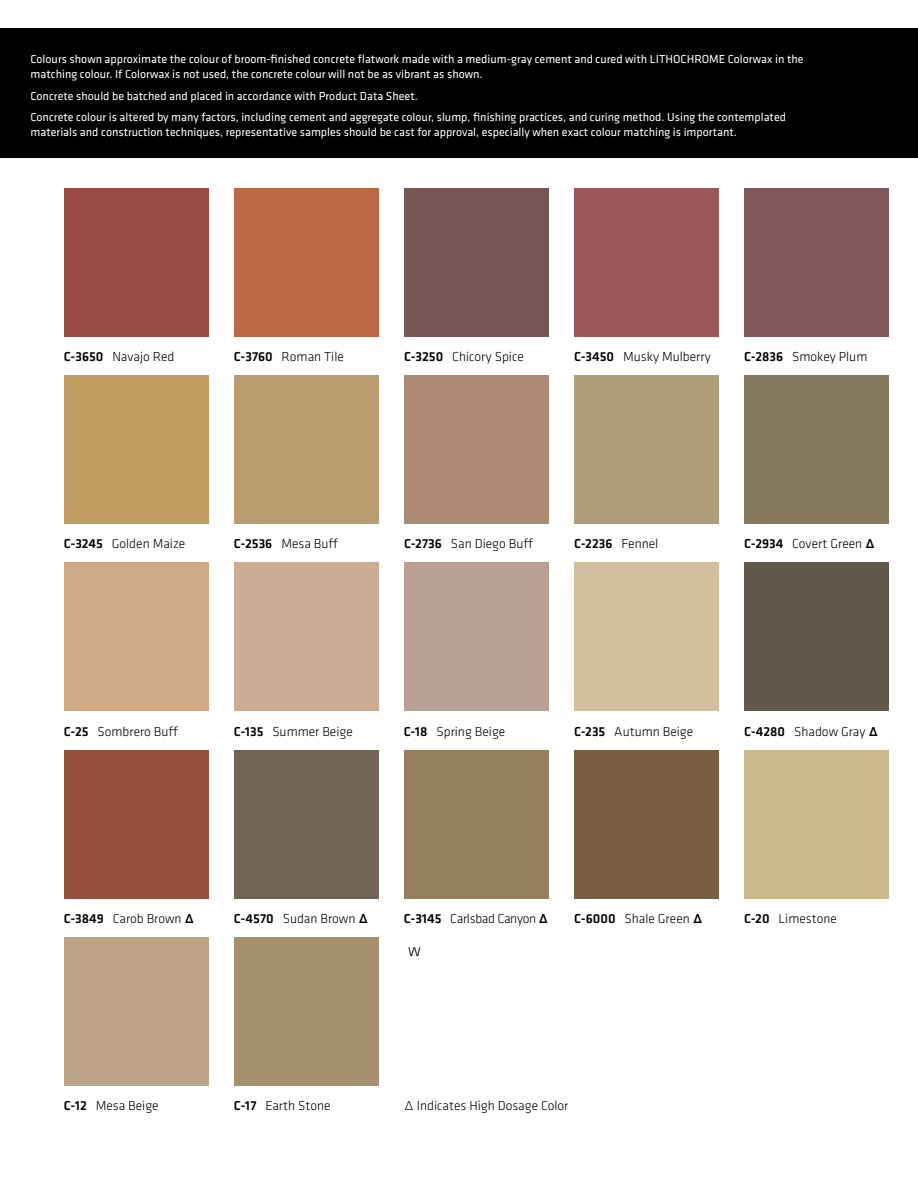
<style>
.page{position:relative;width:918px;height:1188px;background:#fff}
.page>*{position:absolute;margin:0;border:0;box-sizing:border-box;transform-origin:0 0}
.t1{font:300 18px "Klavika";color:#000}
.t2{font:300 13.5px "Klavika";color:#000}
.t3{font:300 13.5px "Klavika";letter-spacing:-.02em;color:#000}
.t4{font:500 13.5px "Klavika";color:#000}
.t5{font:12px/15px "Klavika";color:#fff}
.s1{font-weight:500}
.s2{font-weight:300}
</style>
<div class="page">
<div style="left:0;top:28px;width:918px;height:130px;background:#000"></div>
<div style="left:64px;top:188px;width:144px;height:149px;background:#9a4a44"></div>
<div style="left:234px;top:188px;width:145px;height:149px;background:#bc6845"></div>
<div style="left:404px;top:188px;width:145px;height:149px;background:#765655"></div>
<div style="left:574px;top:188px;width:145px;height:149px;background:#9a585a"></div>
<div style="left:744px;top:188px;width:145px;height:149px;background:#80585b"></div>
<div style="left:64px;top:375px;width:144px;height:149px;background:#c09c61"></div>
<div style="left:234px;top:375px;width:145px;height:149px;background:#bb9c6e"></div>
<div style="left:404px;top:375px;width:145px;height:149px;background:#ae8a75"></div>
<div style="left:574px;top:375px;width:145px;height:149px;background:#b09e79"></div>
<div style="left:744px;top:375px;width:145px;height:149px;background:#86785e"></div>
<div style="left:64px;top:563px;width:144px;height:148px;background:#ceaa87"></div>
<div style="left:234px;top:563px;width:145px;height:148px;background:#cdac96"></div>
<div style="left:404px;top:563px;width:145px;height:148px;background:#b9a094"></div>
<div style="left:574px;top:563px;width:145px;height:148px;background:#d2bd9c"></div>
<div style="left:744px;top:563px;width:145px;height:148px;background:#61584c"></div>
<div style="left:64px;top:750px;width:144px;height:148px;background:#95513e"></div>
<div style="left:234px;top:750px;width:145px;height:148px;background:#726454"></div>
<div style="left:404px;top:750px;width:145px;height:148px;background:#957f5e"></div>
<div style="left:574px;top:750px;width:145px;height:148px;background:#785e42"></div>
<div style="left:744px;top:750px;width:145px;height:148px;background:#ccb88d"></div>
<div style="left:64px;top:937px;width:144px;height:149px;background:#bea487"></div>
<div style="left:234px;top:937px;width:145px;height:149px;background:#a58f6d"></div>
<p class="t5" style="left:31px;top:51px;width:775px">Colours shown approximate the colour of broom-finished concrete flatwork made with a medium-gray cement and cured with LITHOCHROME Colorwax in the matching colour. If Colorwax is not used, the concrete colour will not be as vibrant as shown.</p>
<p class="t5" style="left:31px;top:85px;width:757px;line-height:21.8px">Concrete should be batched and placed in accordance with Product Data Sheet.<br>Concrete colour is altered by many factors, including cement and aggregate colour, slump, finishing practices, and curing method. Using the contemplated</p>
<p class="t5" style="left:31px;top:125px;width:708px">materials and construction techniques, representative samples should be cast for approval, especially when exact colour matching is important.</p>
<p class="t2" style="left:64px;top:349px;width:112px"><span class="s1">C-3650</span> Navajo Red</p>
<p class="t2" style="left:234px;top:349px;width:111px"><span class="s1">C-3760</span> Roman Tile</p>
<p class="t2" style="left:404px;top:349px;width:121px"><span class="s1">C-3250</span> Chicory Spice</p>
<p class="t2" style="left:574px;top:349px;width:138px"><span class="s1">C-3450</span> Musky Mulberry</p>
<p class="t2" style="left:744px;top:349px;width:125px"><span class="s1">C-2836</span> Smokey Plum</p>
<p class="t2" style="left:64px;top:536px;width:123px"><span class="s1">C-3245</span> Golden Maize</p>
<p class="t2" style="left:234px;top:536px;width:106px"><span class="s1">C-2536</span> Mesa Buff</p>
<p class="t2" style="left:404px;top:536px;width:131px"><span class="s1">C-2736</span> San Diego Buff</p>
<p class="t4" style="left:574px;top:535px;width:86px">C-2236 <span class="s2">Fennel</span></p>
<p class="t2" style="left:744px;top:536px;width:133px"><span class="s1">C-2934</span> Covert Green <span class="s1">∆</span></p>
<p class="t2" style="left:64px;top:723px;width:116px"><span class="s1">C-25</span> Sombrero Buff</p>
<p class="t2" style="left:234px;top:723px;width:120px"><span class="s1">C-135</span> Summer Beige</p>
<p class="t2" style="left:404px;top:723px;width:103px"><span class="s1">C-18</span> Spring Beige</p>
<p class="t2" style="left:574px;top:723px;width:121px"><span class="s1">C-235</span> Autumn Beige</p>
<p class="t2" style="left:744px;top:723px;width:136px"><span class="s1">C-4280</span> Shadow Gray <span class="s1">∆</span></p>
<p class="t2" style="left:64px;top:910px;width:132px"><span class="s1">C-3849</span> Carob Brown <span class="s1">∆</span></p>
<p class="t2" style="left:234px;top:910px;width:136px"><span class="s1">C-4570</span> Sudan Brown <span class="s1">∆</span></p>
<p class="t3" style="left:404px;top:910px;width:146px"><span class="s1">C-3145</span> Carlsbad Canyon <span class="s1">∆</span></p>
<p class="t2" style="left:574px;top:910px;width:130px"><span class="s1">C-6000</span> Shale Green <span class="s1">∆</span></p>
<p class="t2" style="left:744px;top:910px;width:94px"><span class="s1">C-20</span> Limestone</p>
<h1 class="t1" style="left:408px;top:939px;width:14px">w</h1>
<p class="t2" style="left:64px;top:1097px;width:96px"><span class="s1">C-12</span> Mesa Beige</p>
<p class="t2" style="left:234px;top:1097px;width:98px"><span class="s1">C-17</span> Earth Stone</p>
<p class="t2" style="left:404px;top:1097px;width:166px">∆ Indicates High Dosage Color</p>
</div>
